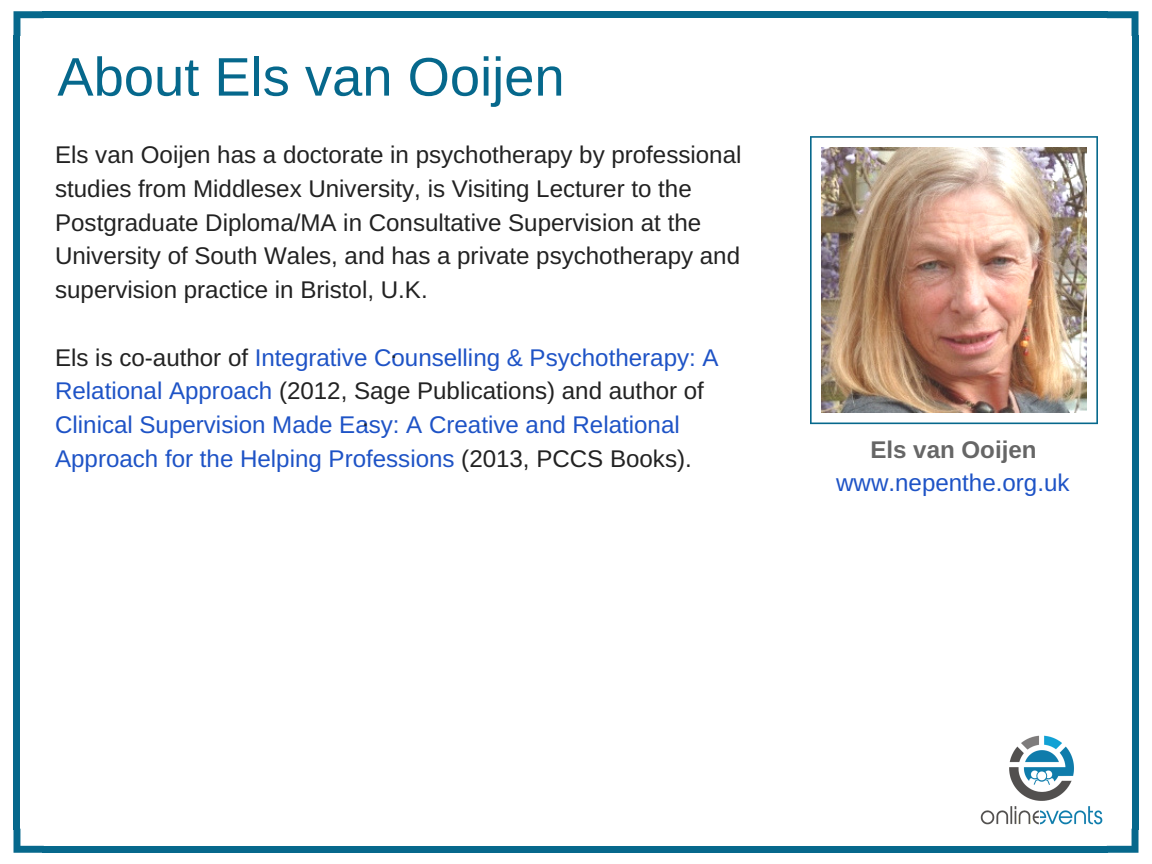
<style>
.page{position:relative;width:1152px;height:864px;background:#fff}
.page>*{position:absolute;margin:0;border:0;box-sizing:border-box;transform-origin:0 0}
.t1{font:54.3px "Arimo";color:#06688c}
.t2{font:24.15px/33.8px "Arimo";color:#222}
.t3{font:24.15px/33.8px "Arimo";color:#1e53c6}
.t4{font:700 24.15px "Arimo";color:#666}
.s1{color:#222}
</style>
<div class="page">
<svg style="left:14px;top:11px;width:30px;height:25px"></svg>
<div style="left:14px;top:35px;width:6px;height:795px;background:#06688c"></div>
<svg style="left:14px;top:829px;width:30px;height:24px"></svg>
<div style="left:43px;top:846px;width:1065px;height:7px;background:#06688c"></div>
<svg style="left:1107px;top:829px;width:31px;height:24px"></svg>
<div style="left:1132px;top:35px;width:7px;height:795px;background:#06688c"></div>
<div style="left:43px;top:11px;width:1065px;height:7px;background:#06688c"></div>
<svg style="left:1107px;top:11px;width:31px;height:25px"></svg>
<img style="left:980px;top:735px;width:123px;height:90px">
<img style="left:810px;top:136px;width:288px;height:288px">
<h1 class="t1" style="left:57px;top:46px;width:509px">About Els van Ooijen</h1>
<p class="t2" style="left:55px;top:138px;width:688px">Els van Ooijen has a doctorate in psychotherapy by professional studies from Middlesex University, is Visiting Lecturer to the Postgraduate Diploma/MA in Consultative Supervision at the University of South Wales, and has a private psychotherapy and supervision practice in Bristol, U.K.</p>
<p class="t3" style="left:55px;top:340px;width:665px"><span class="s1">Els is co-author of</span> Integrative Counselling &amp; Psychotherapy: A Relational Approach <span class="s1">(2012, Sage Publications) and author of </span>Clinical Supervision Made Easy: A Creative and Relational Approach for the Helping Professions <span class="s1">(2013, PCCS Books).</span></p>
<p class="t2" style="left:390px;top:332px;width:8px">.</p>
<p class="t2" style="left:362px;top:401px;width:8px">.</p>
<p class="t4" style="left:870px;top:436px;width:168px">Els van Ooijen</p>
<p class="t3" style="left:836px;top:465px;width:235px">www.nepenthe.org.uk</p>
</div>
